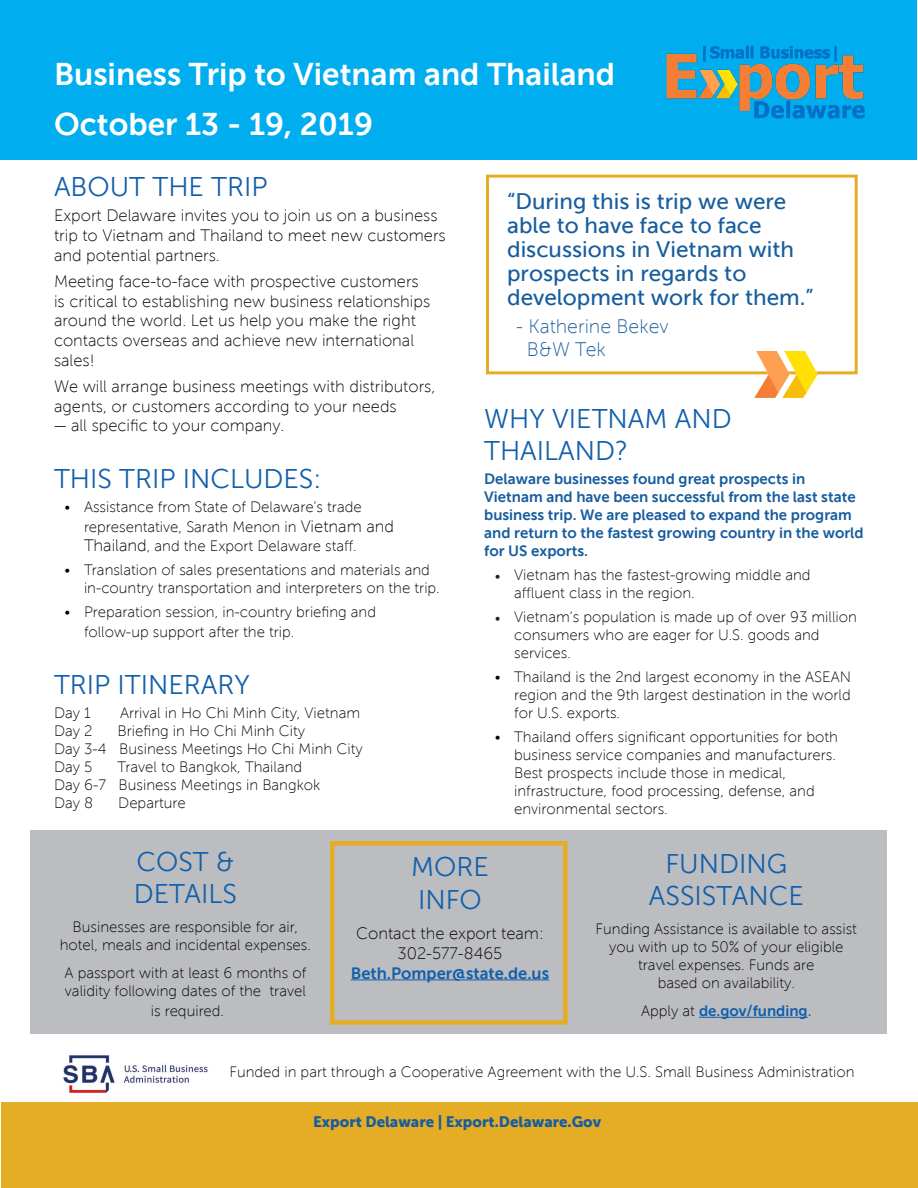
<style>
.page{position:relative;width:918px;height:1188px;background:#fff}
.page>*{position:absolute;margin:0;border:0;box-sizing:border-box;transform-origin:0 0}
.t1{font:31.5px "Museo Sans 700";color:#fff}
.t2{font:27px/32.4px "Museo Sans 300";color:#115fab}
.t3{font:22.5px/24px "Museo Sans 500";color:#175d9e}
.t4{font:19.5px "Museo Sans 100";color:#175d9e}
.t5{font:16.5px/19.8px "Museo Sans 100";color:#000}
.t6{font:16.5px "Museo Sans 700";color:#115fab}
.t7{font:15px/18px "Museo Sans 100";color:#000}
.t8{font:15px/18px "Museo Sans 700";color:#175d9e}
.t9{font:15px "Museo Sans 900";color:#175d9e}
.t10{font:15px "Museo Sans 700";color:#115fab}
.s1{font-size:16.5px}
.s2{font-family:"Minion Pro";color:#231f20}
.s3{font-family:"Museo Sans 100";color:#000}
.s4{font-family:"Museo Sans 500"}
</style>
<div class="page">
<div style="left:2px;top:1103px;width:916px;height:85px;background:#e5ac26"></div>
<div style="left:30px;top:830px;width:856px;height:204px;background:#bcbdc0"></div>
<div style="left:1px;top:1px;width:916px;height:159px;background:#00aeef"></div>
<hr style="left:699px;top:1017px;width:109px;height:1px;background:#115fab">
<hr style="left:351px;top:979px;width:198px;height:1px;background:#115fab">
<div style="left:330px;top:841px;width:238px;height:184px;border:4px solid #e5ac26"></div>
<div style="left:486px;top:175px;width:372px;height:199px;border:3px solid #e5ac26"></div>
<img style="left:754px;top:351px;width:64px;height:46px">
<img style="left:63px;top:1055px;width:145px;height:39px">
<img style="left:666px;top:45px;width:199px;height:74px">
<p class="t1" style="left:54px;top:57px;width:563px">Business Trip to Vietnam and Thailand</p>
<p class="t1" style="left:54px;top:107px;width:321px">October 13 - 19, 2019</p>
<p class="t2" style="left:54px;top:170px;width:215px">ABOUT THE TRIP</p>
<p class="t5" style="left:54px;top:206px;width:393px">Export Delaware invites you to join us on a business trip to Vietnam and Thailand to meet new customers and potential partners.</p>
<p class="t5" style="left:54px;top:271px;width:378px">Meeting face-to-face with prospective customers is critical to establishing new business relationships around the world. Let us help you make the right contacts overseas and achieve new international sales!</p>
<p class="t5" style="left:54px;top:376px;width:383px">We will arrange business meetings with distributors, agents, or customers according to your needs</p>
<p class="t5" style="left:54px;top:416px;width:232px">— all specific to your company.</p>
<p class="t2" style="left:54px;top:462px;width:269px">THIS TRIP INCLUDES:</p>
<p class="t7" style="left:84px;top:497px;width:312px;line-height:19.8px;text-indent:-20px">• Assistance from State of Delaware’s trade representative, Sarath Menon in <span class="s1">Vietnam and<br>Thailand</span>, and the Export Delaware staff.</p>
<p class="t7" style="left:84px;top:561px;width:357px;text-indent:-20px">• Translation of sales presentations and materials and in-country transportation and interpreters on the trip.</p>
<p class="t7" style="left:84px;top:602px;width:294px;line-height:19.8px;text-indent:-20px">• Preparation session, in-country briefing and follow-up support after the trip.</p>
<p class="t2" style="left:54px;top:668px;width:197px">TRIP ITINERARY</p>
<p class="t7" style="left:54px;top:704px;width:38px">Day 1</p>
<p class="t7" style="left:120px;top:704px;width:242px">Arrival in Ho Chi Minh City, Vietnam</p>
<p class="t7" style="left:54px;top:722px;width:40px">Day 2</p>
<p class="t3" style="left:507px;top:189px;width:308px">“During this is trip we were able to have face to face discussions in Vietnam with prospects in regards to development work for them.”</p>
<p class="t4" style="left:516px;top:316px;width:154px">- Katherine Bekev</p>
<p class="t4" style="left:527px;top:339px;width:80px">B&amp;W Tek</p>
<p class="t2" style="left:484px;top:402px;width:249px">WHY VIETNAM AND<br>THAILAND?</p>
<p class="t8" style="left:484px;top:470px;width:381px">Delaware businesses found great prospects in Vietnam and have been successful from the last state business trip. We are pleased to expand the program and return to the fastest growing country in the world for US exports.</p>
<p class="t7" style="left:514px;top:566px;width:298px;text-indent:-20px"><span class="s2">•</span> Vietnam has the fastest-growing middle and affluent class in the region.</p>
<p class="t7" style="left:514px;top:608px;width:344px;text-indent:-20px"><span class="s2">•</span> Vietnam’s population is made up of over 93 million consumers who are eager for U.S. goods and services.</p>
<p class="t7" style="left:514px;top:668px;width:338px;text-align:justify;text-indent:-20px">• Thailand is the 2nd largest economy in the ASEAN region and the 9th largest destination in the world for U.S. exports.</p>
<p class="t7" style="left:514px;top:728px;width:325px;text-indent:-20px">• Thailand offers significant opportunities for both business service companies and manufacturers.<br>Best prospects include those in medical, infrastructure, food processing, defense, and environmental sectors.</p>
<p class="t2" style="left:649px;top:847px;width:156px;text-align:center">FUNDING<br>ASSISTANCE</p>
<p class="t7" style="left:596px;top:920px;width:263px;text-align:center">Funding Assistance is available to assist you with up to 50% of your eligible travel expenses. Funds are<br>based on availability.</p>
<p class="t10" style="left:641px;top:1003px;width:172px"><span class="s3">Apply at</span> de.gov/funding<span class="s4">.</span></p>
<p class="t7" style="left:54px;top:722px;width:310px;text-indent:64px">Briefing in Ho Chi Minh City<br>Day 3-4 Business Meetings Ho Chi Minh City<br>Day 5</p>
<p class="t7" style="left:54px;top:758px;width:268px;text-indent:64px">Travel to Bangkok, Thailand<br>Day 6-7 Business Meetings in Bangkok<br>Day 8</p>
<p class="t7" style="left:118px;top:794px;width:69px">Departure</p>
<p class="t2" style="left:134px;top:846px;width:105px">COST &amp;<br>DETAILS</p>
<p class="t7" style="left:60px;top:918px;width:253px;text-align:center">Businesses are responsible for air, hotel, meals and incidental expenses.</p>
<p class="t7" style="left:64px;top:964px;width:243px">A passport with at least 6 months of validity following dates of the travel</p>
<p class="t7" style="left:151px;top:1002px;width:75px">is required.</p>
<p class="t2" style="left:411px;top:851px;width:79px">MORE<br>INFO</p>
<p class="t5" style="left:356px;top:924px;width:189px">Contact the export team:</p>
<p class="t5" style="left:398px;top:943px;width:106px">302-577-8465</p>
<p class="t6" style="left:351px;top:964px;width:200px">Beth.Pomper@state.de.us</p>
<p class="t7" style="left:230px;top:1063px;width:627px">Funded in part through a Cooperative Agreement with the U.S. Small Business Administration</p>
<p class="t9" style="left:313px;top:1114px;width:290px">Export Delaware | Export.Delaware.Gov</p>
</div>
